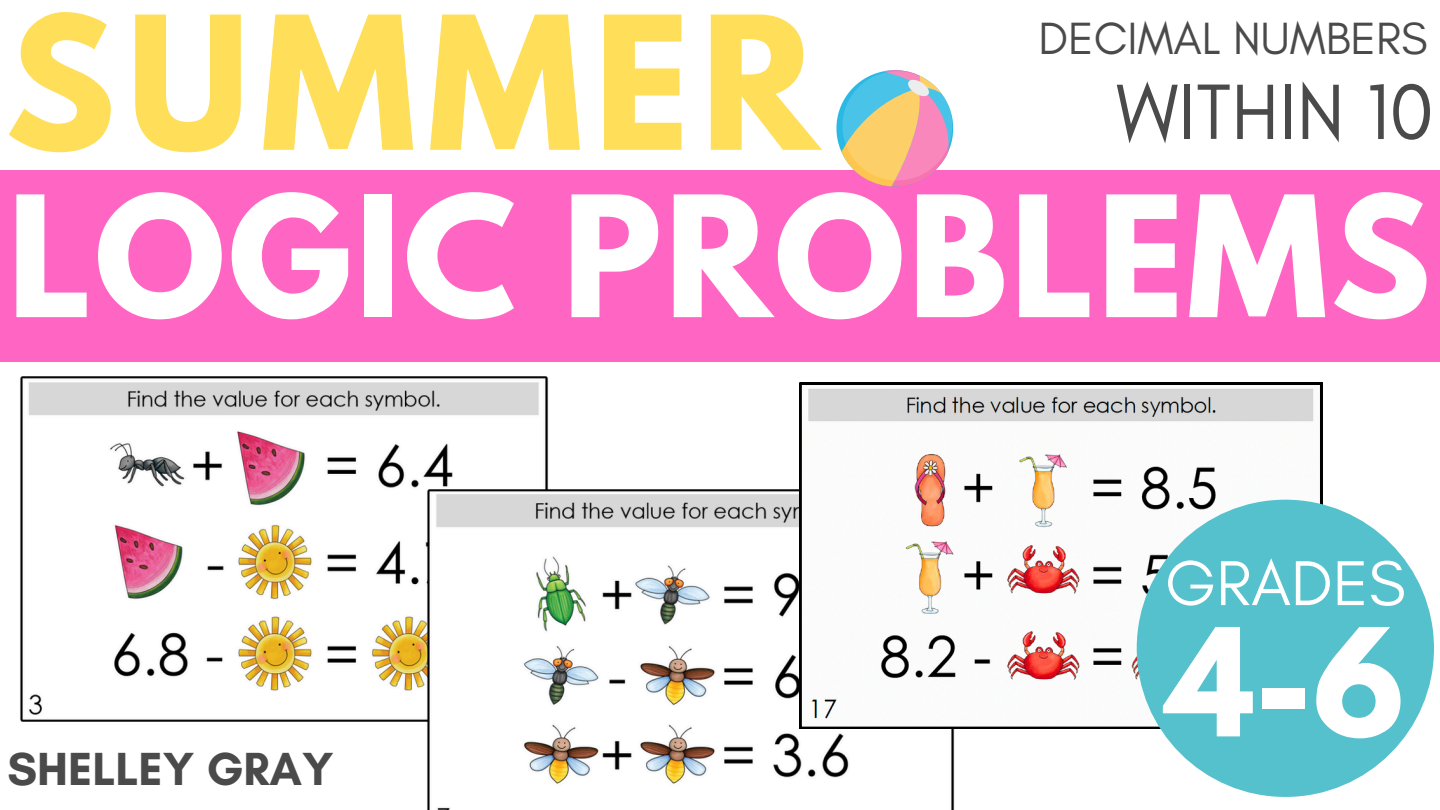
<style>
.page{position:relative;width:1440px;height:810px;background:#fff}
.page>*{position:absolute;margin:0;border:0;box-sizing:border-box;transform-origin:0 0}
.t1{font:700 164px "League Spartan";letter-spacing:.07em;color:#ffde59}
.t2{font:700 148.8px "League Spartan";letter-spacing:.02em;color:#fff}
.t3{font:700 132.6px "League Spartan";color:#fff}
.t4{font:79.9px "Glacial Indifference";color:#4a4a4a}
.t5{font:64.5px "Glacial Indifference";color:#fff}
.t6{font:700 47.3px "Glacial Indifference";color:#4a4a4a}
.t7{font:46px "Glacial Indifference";color:#4a4a4a}
</style>
<div class="page">
<div style="left:0;top:171px;width:1440px;height:191px;background:#ff66c4"></div>
<svg style="left:836px;top:70px;width:117px;height:117px"></svg>
<img style="left:20px;top:376px;width:528px;height:345px">
<img style="left:426px;top:489px;width:529px;height:321px">
<svg style="left:800px;top:383px;width:522px;height:346px"></svg>
<div style="left:1137px;top:500px;width:297px;height:297px;background:#55c1cc;border-radius:50%"></div>
<p class="t1" style="left:5px;top:2px;width:815px">SUMMER</p>
<p class="t7" style="left:1038px;top:10px;width:391px">DECIMAL NUMBERS</p>
<h3 class="t4" style="left:1116px;top:63px;width:320px">WITHIN 10</h3>
<h1 class="t2" style="left:7px;top:183px;width:1425px">LOGIC PROBLEMS</h1>
<h1 class="t6" style="left:7px;top:740px;width:328px">SHELLEY GRAY</h1>
<p class="t5" style="left:1165px;top:544px;width:242px">GRADES</p>
<p class="t3" style="left:1166px;top:617px;width:240px">4-6</p>
</div>
